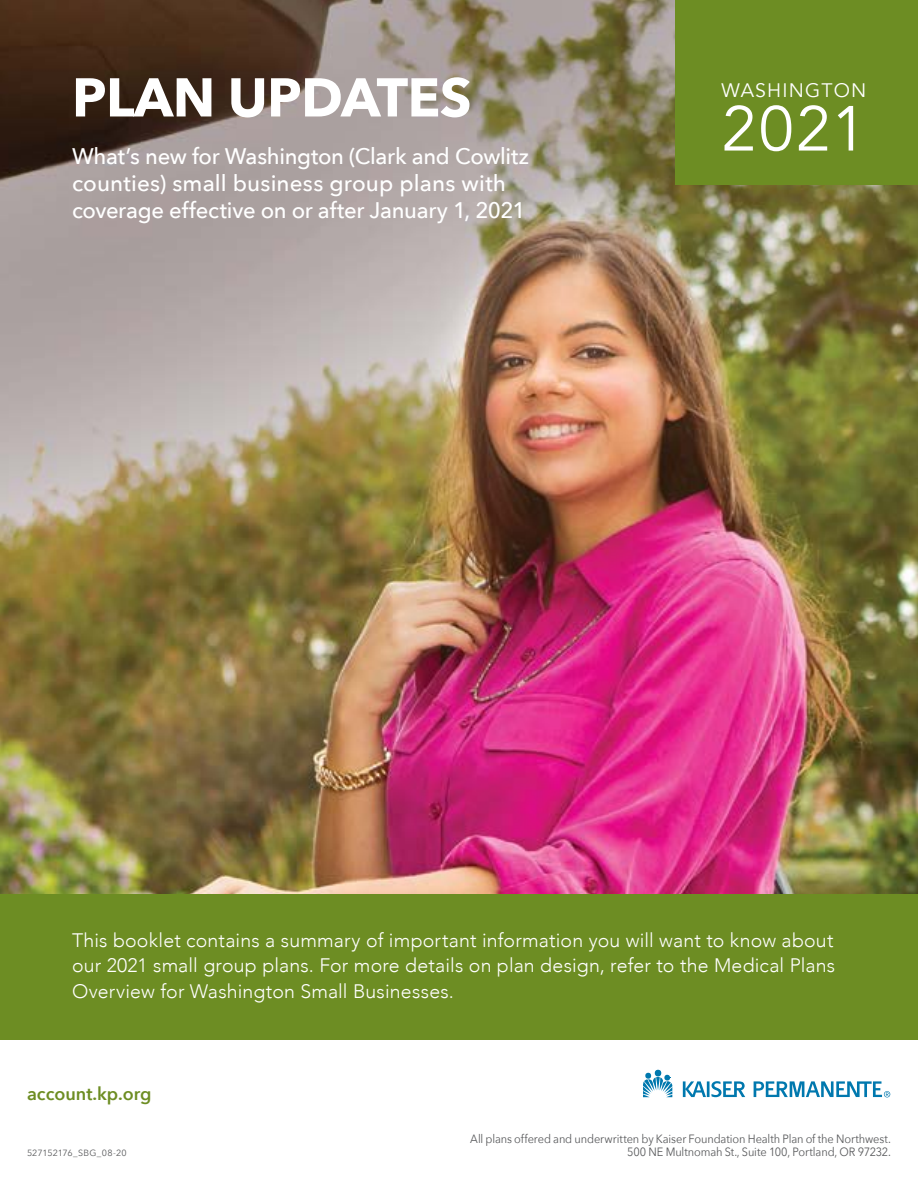
<style>
.page{position:relative;width:918px;height:1188px;background:#fff}
.page>*{position:absolute;margin:0;border:0;box-sizing:border-box;transform-origin:0 0}
.t1{font:63px "Avenir";color:#fff}
.t2{font:700 54px "Avenir Next";letter-spacing:-.01em;color:#fff}
.t3{font:500 22.5px/27px "Avenir Next";letter-spacing:-.01em;color:#fff}
.t4{font:300 19.5px/25.5px "Avenir";letter-spacing:.01em;color:#fff;text-align:justify}
.t5{font:19.5px "Avenir";letter-spacing:.06em;color:#fff}
.t6{font:600 18px "Avenir Next";color:#6d8d23}
.t7{font:12px/13.5px "Avenir Next";letter-spacing:-.01em;color:#58595b;text-align:right;scale:.92 1}
.t8{font:9px "Avenir Next";letter-spacing:.005em;color:#58595b}
</style>
<div class="page">
<img style="left:0;top:0;width:918px;height:894px">
<svg style="left:643px;top:1072px;width:29px;height:25px"></svg>
<div style="left:655px;top:1070px;width:6px;height:7px;background:#0078ae;border-radius:50%"></div>
<hr style="left:707px;top:1081px;width:3px;height:16px;background:#0078ae">
<svg style="left:683px;top:1081px;width:23px;height:16px"></svg>
<svg style="left:712px;top:1081px;width:33px;height:16px"></svg>
<svg style="left:754px;top:1081px;width:136px;height:16px"></svg>
<div style="left:0;top:894px;width:918px;height:146px;background:#6d8d23"></div>
<div style="left:675px;top:0;width:243px;height:184px;background:#6d8d23"></div>
<h2 class="t2" style="left:72px;top:51px;width:401px">PLAN UPDATES</h2>
<p class="t3" style="left:72px;top:142px;width:458px">What’s new for Washington (Clark and Cowlitz counties) small business group plans with coverage effective on or after January 1, 2021</p>
<p class="t5" style="left:722px;top:78px;width:146px">WASHINGTON</p>
<h1 class="t1" style="left:722px;top:91px;width:146px">2021</h1>
<p class="t4" style="left:72px;top:927px;width:765px">This booklet contains a summary of important information you will want to know about our 2021 small group plans. For more details on plan design, refer to the Medical Plans Overview for Washington Small Businesses.</p>
<p class="t6" style="left:27px;top:1078px;width:126px">account.kp.org</p>
<p class="t8" style="left:27px;top:1145px;width:101px">527152176_SBG_08-20</p>
<p class="t7" style="left:470px;top:1131px;width:459px">All plans offered and underwritten by Kaiser Foundation Health Plan of the Northwest.<br>500 NE Multnomah St., Suite 100, Portland, OR 97232.</p>
</div>
